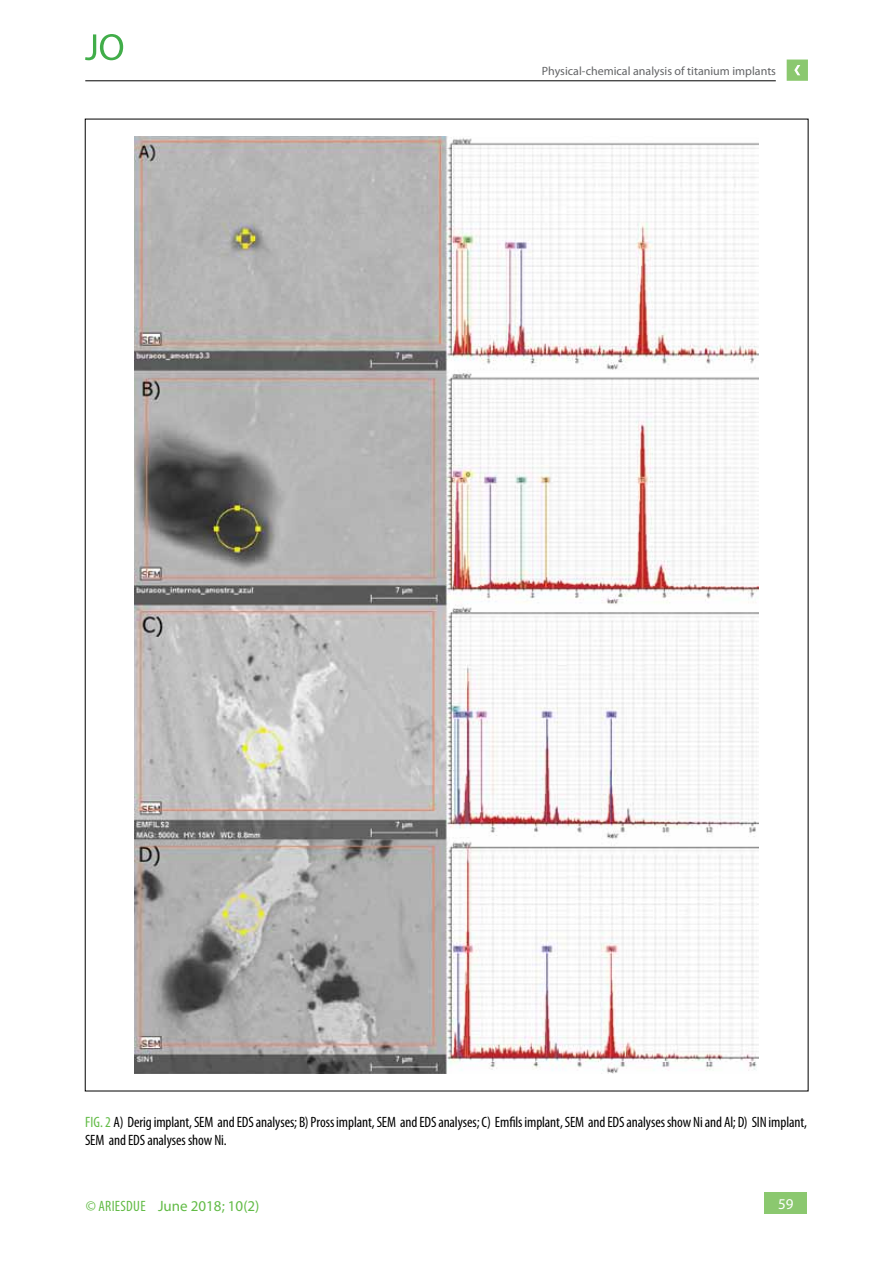
<style>
.page{position:relative;width:893px;height:1263px;background:#fff}
.page>*{position:absolute;margin:0;border:0;box-sizing:border-box;transform-origin:0 0}
.t1{font:condensed 15px/18px "Myriad Pro";letter-spacing:-.005em;color:#000}
.t2{font:15px "Myriad Pro";color:#62bb46}
.t3{font:15px "Myriad Pro";color:#fff}
.t4{font:12px "Myriad Pro";color:#636466}
.s1{color:#62bb46}
.s2{font-stretch:condensed}
</style>
<div class="page">
<div style="left:765px;top:1193px;width:42px;height:21px;background:#8bc86f"></div>
<svg style="left:787px;top:60px;width:21px;height:21px"></svg>
<hr style="left:85px;top:81px;width:691px;height:1px;background:#000">
<svg style="left:85px;top:34px;width:38px;height:26px"></svg>
<img style="left:135px;top:137px;width:624px;height:936px">
<p class="t4" style="left:542px;top:63px;width:236px">Physical-chemical analysis of titanium implants</p>
<p class="t1" style="left:85px;top:1113px;width:723px"><span class="s1">FIG. 2</span> A) Derig implant, SEM and EDS analyses; B) Pross implant, SEM and EDS analyses; C) Emfils implant, SEM and EDS analyses show Ni and Al; D) SIN implant,<br>SEM and EDS analyses show Ni.</p>
<p class="t2" style="left:86px;top:1196px;width:175px"><span class="s2">© ariesdue</span> June 2018; 10(2)</p>
<p class="t3" style="left:778px;top:1195px;width:17px">59</p>
</div>
